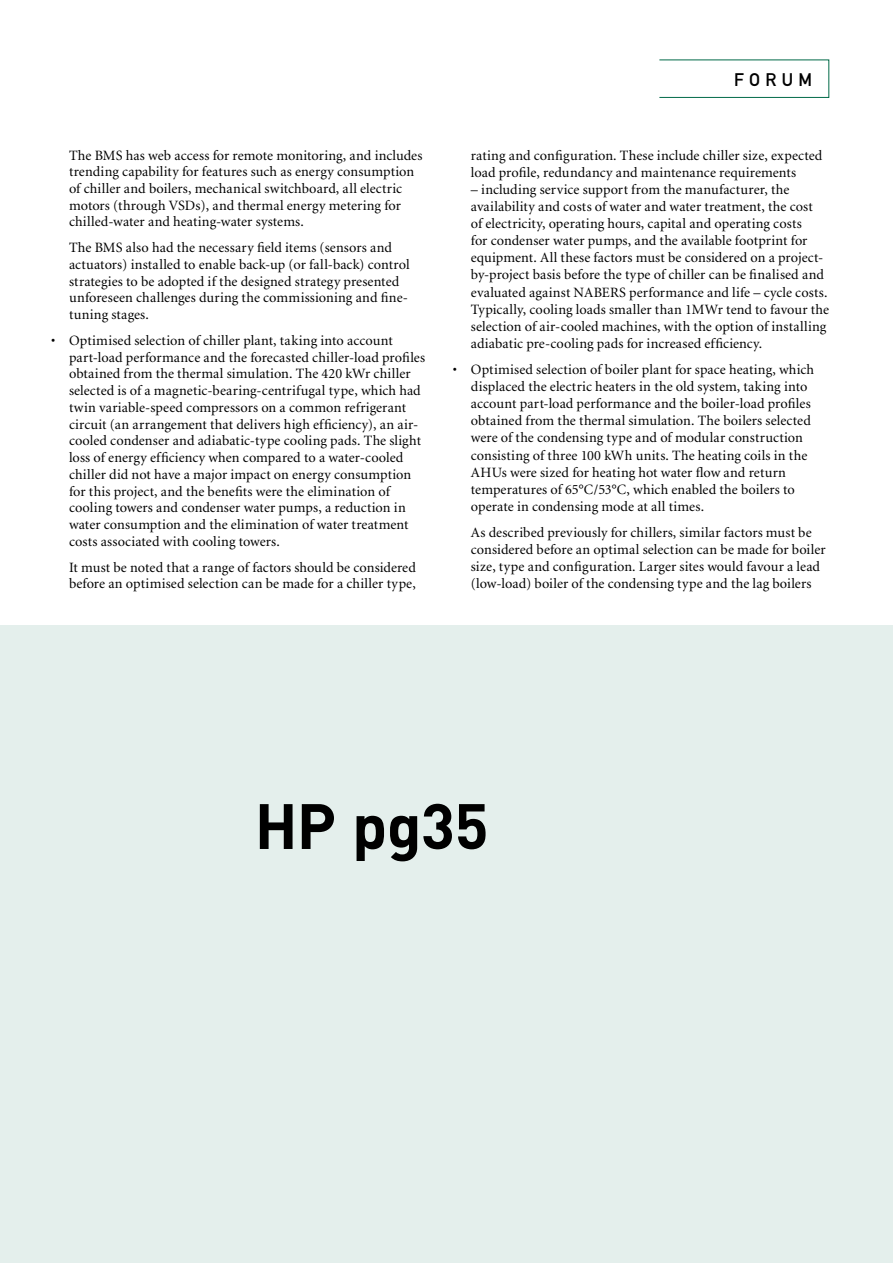
<style>
.page{position:relative;width:893px;height:1263px;background:#fff}
.page>*{position:absolute;margin:0;border:0;box-sizing:border-box;transform-origin:0 0}
.t1{font:700 63px "DIN";letter-spacing:-.01em;color:#000}
.t2{font:18px "DIN Mittelschrift";letter-spacing:.3em;color:#000}
.t3{font:14.25px/16.8px "Minion";letter-spacing:.005em;color:#000}
</style>
<div class="page">
<div style="left:659px;top:60px;width:170px;height:38px;border:1px solid #006947"></div>
<div style="left:0;top:625px;width:893px;height:638px;background:#e4efec"></div>
<p class="t3" style="left:69px;top:147px;width:355px">The BMS has web access for remote monitoring, and includes trending capability for features such as energy consumption of chiller and boilers, mechanical switchboard, all electric motors (through VSDs), and thermal energy metering for chilled-water and heating-water systems.</p>
<p class="t3" style="left:69px;top:240px;width:342px">The BMS also had the necessary field items (sensors and actuators) installed to enable back-up (or fall-back) control strategies to be adopted if the designed strategy presented unforeseen challenges during the commissioning and fine&shy;tuning stages.</p>
<p class="t3" style="left:69px;top:332px;width:358px;text-indent:-18px">• Optimised selection of chiller plant, taking into account part-load performance and the forecasted chiller-load profiles obtained from the thermal simulation. The 420 kWr chiller selected is of a magnetic-bearing-centrifugal type, which had twin variable-speed compressors on a common refrigerant circuit (an arrangement that delivers high efficiency), an air&shy;cooled condenser and adiabatic-type cooling pads. The slight loss of energy efficiency when compared to a water-cooled chiller did not have a major impact on energy consumption for this project, and the benefits were the elimination of cooling towers and condenser water pumps, a reduction in water consumption and the elimination of water treatment costs associated with cooling towers.</p>
<p class="t3" style="left:69px;top:559px;width:348px">It must be noted that a range of factors should be considered before an optimised selection can be made for a chiller type,</p>
<p class="t2" style="left:734px;top:69px;width:80px">FORUM</p>
<p class="t3" style="left:471px;top:147px;width:353px">rating and configuration. These include chiller size, expected load profile, redundancy and maintenance requirements</p>
<p class="t3" style="left:471px;top:181px;width:360px">– including service support from the manufacturer, the availability and costs of water and water treatment, the cost<br>of electricity, operating hours, capital and operating costs<br>for condenser water pumps, and the available footprint for equipment. All these factors must be considered on a project&shy;by-project basis before the type of chiller can be finalised and evaluated against NABERS performance and life – cycle costs.<br>Typically, cooling loads smaller than 1MWr tend to favour the selection of air-cooled machines, with the option of installing adiabatic pre-cooling pads for increased efficiency.</p>
<p class="t3" style="left:471px;top:361px;width:345px;text-indent:-18px">• Optimised selection of boiler plant for space heating, which displaced the electric heaters in the old system, taking into account part-load performance and the boiler-load profiles obtained from the thermal simulation. The boilers selected were of the condensing type and of modular construction consisting of three 100 kWh units. The heating coils in the AHUs were sized for heating hot water flow and return temperatures of 65°C/53°C, which enabled the boilers to operate in condensing mode at all times.</p>
<p class="t3" style="left:471px;top:524px;width:356px">As described previously for chillers, similar factors must be considered before an optimal selection can be made for boiler size, type and configuration. Larger sites would favour a lead (low-load) boiler of the condensing type and the lag boilers</p>
<h1 class="t1" style="left:255px;top:785px;width:236px">HP pg35</h1>
</div>
